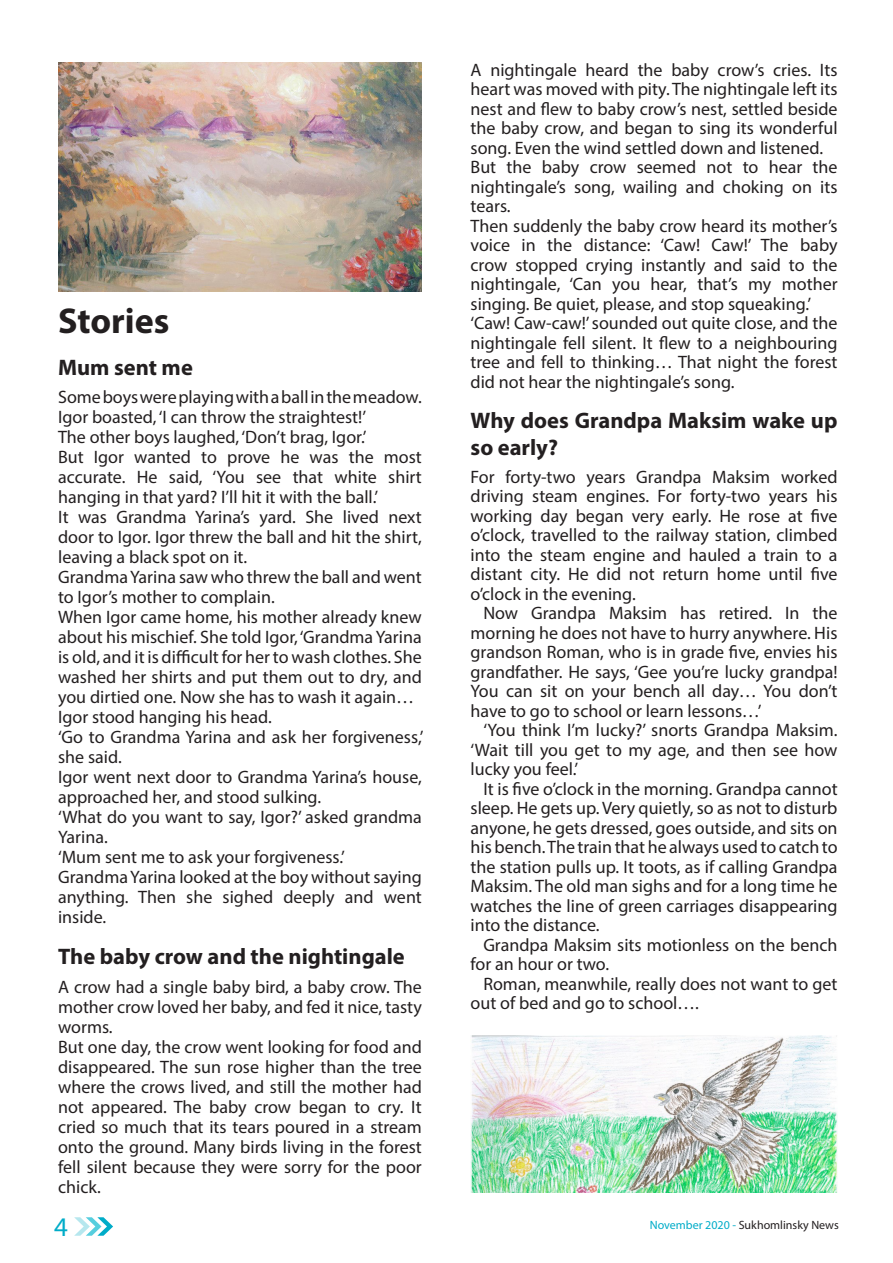
<style>
.page{position:relative;width:893px;height:1263px;background:#fff}
.page>*{position:absolute;margin:0;border:0;box-sizing:border-box;transform-origin:0 0}
._02_Article_Title{font:700 36px "Myriad Pro";color:#231f20}
.t1{font:27px "Myriad Pro";color:#00acc8}
.t2{font:700 22.5px/27px "Myriad Pro";color:#231f20}
.t3{font:18px/19.5px "Myriad Pro";color:#231f20;text-align:justify}
.t4{font:12px "Myriad Pro";color:#231f20}
.s1{color:#00acc8}
</style>
<div class="page">
<svg style="left:74px;top:1217px;width:39px;height:19px"></svg>
<img style="left:471px;top:1035px;width:366px;height:157px">
<img style="left:58px;top:62px;width:364px;height:229px">
<p class="_02_Article_Title" style="left:58px;top:298px;width:113px">Stories</p>
<p class="t2" style="left:58px;top:353px;width:136px">Mum sent me</p>
<p class="t3" style="left:58px;top:387px;width:365px;line-height:20px">Some boys were playing with a ball in the meadow.<br>Igor boasted, ‘I can throw the straightest!’</p>
<p class="t3" style="left:58px;top:427px;width:310px">The other boys laughed, ‘Don’t brag, Igor.’</p>
<p class="t3" style="left:58px;top:447px;width:365px;line-height:20px">But Igor wanted to prove he was the most accurate. He said, ‘You see that white shirt hanging in that yard? I’ll hit it with the ball.’</p>
<p class="t3" style="left:58px;top:507px;width:365px;line-height:20px">It was Grandma Yarina’s yard. She lived next door to Igor. Igor threw the ball and hit the shirt, leaving a black spot on it.</p>
<p class="t3" style="left:58px;top:567px;width:365px;line-height:20px">Grandma Yarina saw who threw the ball and went to Igor’s mother to complain.</p>
<p class="t3" style="left:58px;top:607px;width:365px;line-height:20px">When Igor came home, his mother already knew about his mischief. She told Igor, ‘Grandma Yarina is old, and it is difficult for her to wash clothes. She washed her shirts and put them out to dry, and you dirtied one. Now she has to wash it again…</p>
<p class="t3" style="left:58px;top:707px;width:215px">Igor stood hanging his head.</p>
<p class="t3" style="left:58px;top:727px;width:367px;line-height:20px">‘Go to Grandma Yarina and ask her forgiveness,’ she said.</p>
<p class="t3" style="left:58px;top:767px;width:365px;line-height:20px">Igor went next door to Grandma Yarina’s house, approached her, and stood sulking.</p>
<p class="t3" style="left:58px;top:807px;width:365px;line-height:20px">‘What do you want to say, Igor?’ asked grandma<br>Yarina.</p>
<p class="t3" style="left:58px;top:847px;width:288px">‘Mum sent me to ask your forgiveness.’</p>
<p class="t3" style="left:58px;top:867px;width:365px;line-height:20px">Grandma Yarina looked at the boy without saying anything. Then she sighed deeply and went inside.</p>
<p class="t2" style="left:58px;top:942px;width:348px">The baby crow and the nightingale</p>
<p class="t3" style="left:58px;top:976px;width:365px;line-height:20px">A crow had a single baby bird, a baby crow. The mother crow loved her baby, and fed it nice, tasty worms.</p>
<p class="t3" style="left:58px;top:1036px;width:365px;line-height:20px">But one day, the crow went looking for food and disappeared. The sun rose higher than the tree where the crows lived, and still the mother had not appeared. The baby crow began to cry. It cried so much that its tears poured in a stream onto the ground. Many birds living in the forest fell silent because they were sorry for the poor chick.</p>
<p class="t3" style="left:471px;top:60px;width:368px">A nightingale heard the baby crow’s cries. Its heart was moved with pity. The nightingale left its nest and flew to baby crow’s nest, settled beside the baby crow, and began to sing its wonderful song. Even the wind settled down and listened.</p>
<p class="t3" style="left:471px;top:157px;width:368px">But the baby crow seemed not to hear the nightingale’s song, wailing and choking on its tears.</p>
<p class="t3" style="left:471px;top:216px;width:368px">Then suddenly the baby crow heard its mother’s voice in the distance: ‘Caw! Caw!’ The baby crow stopped crying instantly and said to the nightingale, ‘Can you hear, that’s my mother singing. Be quiet, please, and stop squeaking.’</p>
<p class="t3" style="left:471px;top:313px;width:368px">‘Caw! Caw-caw!’ sounded out quite close, and the nightingale fell silent. It flew to a neighbouring tree and fell to thinking… That night the forest did not hear the nightingale’s song.</p>
<p class="t2" style="left:471px;top:406px;width:368px">Why does Grandpa Maksim wake up so early?</p>
<p class="t3" style="left:471px;top:467px;width:369px">For forty-two years Grandpa Maksim worked driving steam engines. For forty-two years his working day began very early. He rose at five o’clock, travelled to the railway station, climbed into the steam engine and hauled a train to a distant city. He did not return home until five o’clock in the evening.</p>
<p class="t3" style="left:471px;top:603px;width:368px;text-indent:13px">Now Grandpa Maksim has retired. In the morning he does not have to hurry anywhere. His grandson Roman, who is in grade five, envies his grandfather. He says, ‘Gee you’re lucky grandpa!<br>You can sit on your bench all day… You don’t have to go to school or learn lessons…’</p>
<p class="t3" style="left:471px;top:720px;width:368px;text-indent:13px">‘You think I’m lucky?’ snorts Grandpa Maksim. ‘Wait till you get to my age, and then see how lucky you feel.’</p>
<p class="t3" style="left:471px;top:779px;width:368px;text-indent:13px">It is five o’clock in the morning. Grandpa cannot sleep. He gets up. Very quietly, so as not to disturb anyone, he gets dressed, goes outside, and sits on his bench. The train that he always used to catch to the station pulls up. It toots, as if calling Grandpa Maksim. The old man sighs and for a long time he watches the line of green carriages disappearing into the distance.</p>
<p class="t3" style="left:471px;top:935px;width:368px;text-indent:13px">Grandpa Maksim sits motionless on the bench for an hour or two.</p>
<p class="t3" style="left:471px;top:974px;width:368px;text-indent:13px">Roman, meanwhile, really does not want to get out of bed and go to school….</p>
<h2 class="t1" style="left:54px;top:1210px;width:15px">4</h2>
<p class="t4" style="left:650px;top:1218px;width:190px"><span class="s1">November 2020 -</span> Sukhomlinsky News</p>
</div>
